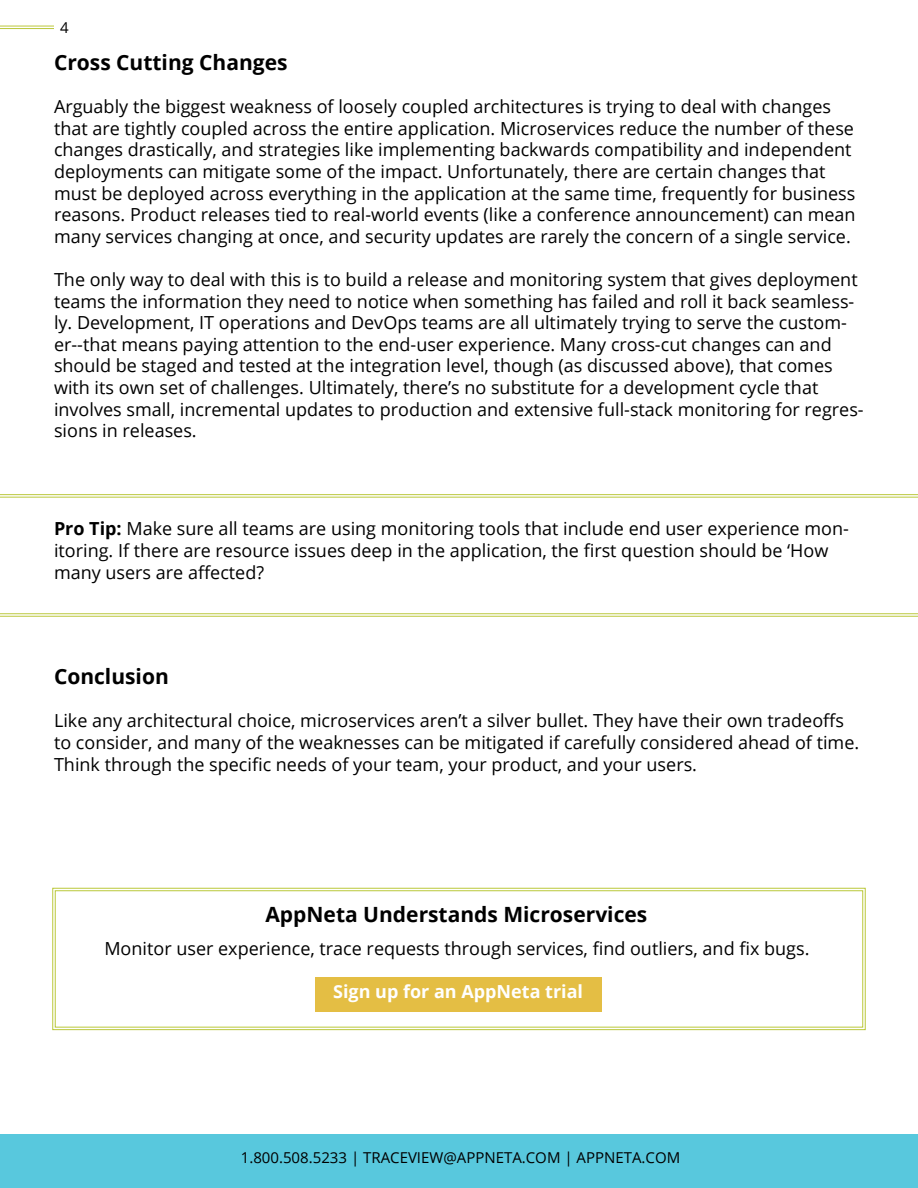
<style>
.page{position:relative;width:918px;height:1188px;background:#fff}
.page>*{position:absolute;margin:0;border:0;box-sizing:border-box;transform-origin:0 0}
.t1{font:700 21px "Open Sans";color:#000}
.t2{font:18px/21.6px "Open Sans";color:#000}
.t3{font:700 18px "Open Sans";color:#fff}
.t4{font:15px "Open Sans";color:#000}
.s1{font-weight:700}
</style>
<div class="page">
<div style="left:0;top:1134px;width:918px;height:54px;background:#58c8dd"></div>
<hr style="left:0;top:494px;width:918px;height:1px;background:#bbc83c">
<hr style="left:0;top:497px;width:918px;height:1px;background:#bbc83c">
<hr style="left:0;top:613px;width:918px;height:1px;background:#bbc83c">
<hr style="left:0;top:616px;width:918px;height:1px;background:#bbc83c">
<svg style="left:52px;top:888px;width:814px;height:142px"></svg>
<div style="left:55px;top:890px;width:808px;height:137px;border:1px solid #bac83a"></div>
<div style="left:315px;top:977px;width:286px;height:35px;background:#e4be44"></div>
<hr style="left:0;top:26px;width:54px;height:1px;background:#bbc83c">
<hr style="left:0;top:28px;width:54px;height:1px;background:#bbc83c">
<p class="t4" style="left:60px;top:17px;width:10px">4</p>
<p class="t1" style="left:54px;top:48px;width:235px">Cross Cutting Changes</p>
<p class="t2" style="left:54px;top:95px;width:803px">Arguably the biggest weakness of loosely coupled architectures is trying to deal with changes that are tightly coupled across the entire application. Microservices reduce the number of these changes drastically, and strategies like implementing backwards compatibility and independent deployments can mitigate some of the impact. Unfortunately, there are certain changes that must be deployed across everything in the application at the same time, frequently for business reasons. Product releases tied to real-world events (like a conference announcement) can mean many services changing at once, and security updates are rarely the concern of a single service.</p>
<p class="t2" style="left:54px;top:268px;width:811px">The only way to deal with this is to build a release and monitoring system that gives deployment teams the information they need to notice when something has failed and roll it back seamless&shy;ly. Development, IT operations and DevOps teams are all ultimately trying to serve the custom&shy;er--that means paying attention to the end-user experience. Many cross-cut changes can and should be staged and tested at the integration level, though (as discussed above), that comes with its own set of challenges. Ultimately, there’s no substitute for a development cycle that involves small, incremental updates to production and extensive full-stack monitoring for regres&shy;sions in releases.</p>
<p class="t2" style="left:54px;top:518px;width:796px"><span class="s1">Pro Tip:</span> Make sure all teams are using monitoring tools that include end user experience mon&shy;itoring. If there are resource issues deep in the application, the first question should be ‘How many users are affected?</p>
<p class="t1" style="left:54px;top:662px;width:116px">Conclusion</p>
<p class="t2" style="left:54px;top:710px;width:807px">Like any architectural choice, microservices aren’t a silver bullet. They have their own tradeoffs to consider, and many of the weaknesses can be mitigated if carefully considered ahead of time.<br>Think through the specific needs of your team, your product, and your users.</p>
<p class="t1" style="left:266px;top:900px;width:383px">AppNeta Understands Microservices</p>
<p class="t2" style="left:104px;top:938px;width:707px">Monitor user experience, trace requests through services, find outliers, and fix bugs.</p>
<p class="t3" style="left:333px;top:979px;width:252px">Sign up for an AppNeta trial</p>
<p class="t4" style="left:241px;top:1148px;width:441px">1.800.508.5233 | TRACEVIEW@APPNETA.COM | APPNETA.COM</p>
</div>
